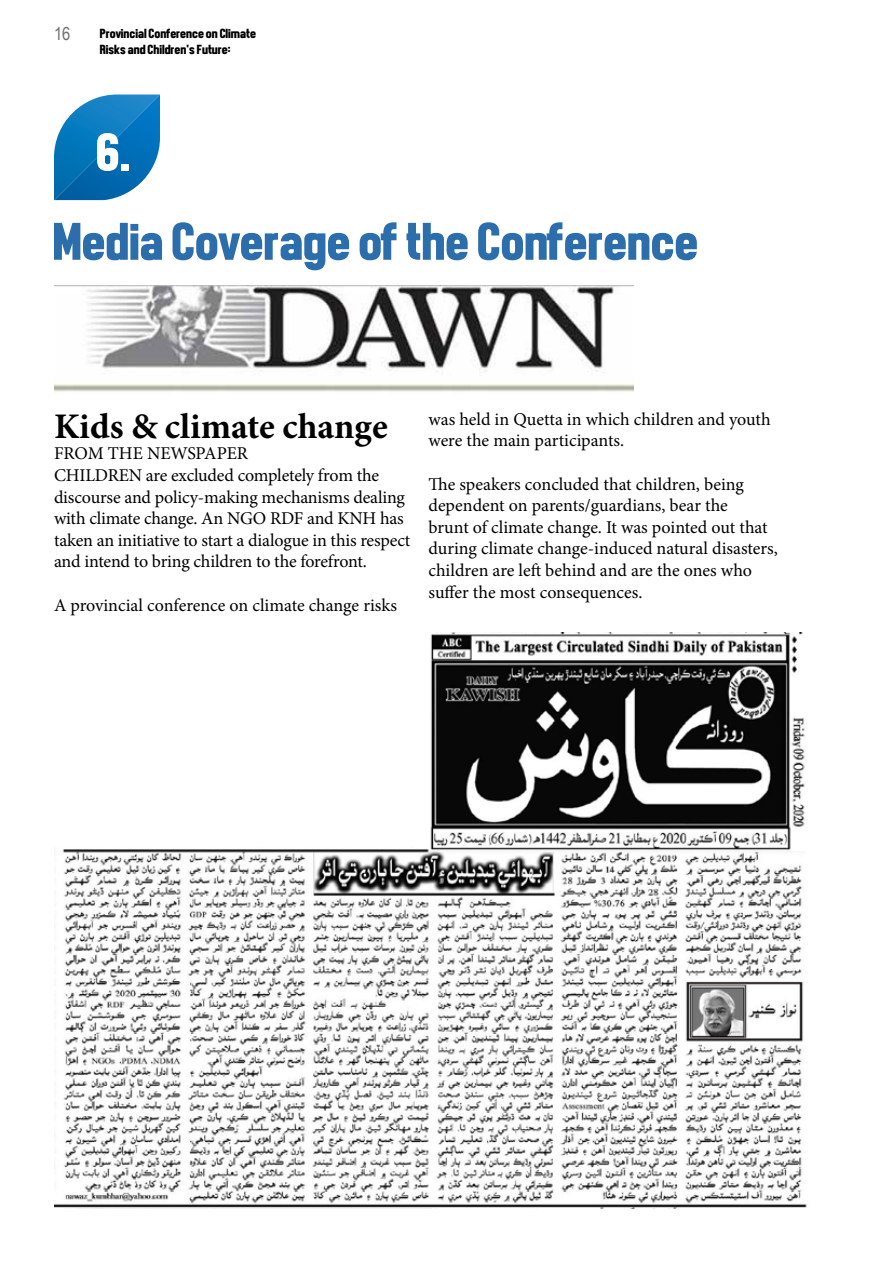
<style>
.page{position:relative;width:893px;height:1263px;background:#fff}
.page>*{position:absolute;margin:0;border:0;box-sizing:border-box;transform-origin:0 0}
.t1{font:54px "Front Page Neue";color:#2c6eab}
.t2{font:54px "Front Page Neue";color:#fff}
.t3{font:700 36px "Minion Pro";color:#000}
.t4{font:18px/21.6px "Minion Pro";letter-spacing:-.005em;color:#000}
.t5{font:18px "Arial Narrow";color:#6d6e71}
.t6{font:13.5px/16.5px "Front Page Neue";color:#000}
</style>
<div class="page">
<img style="left:54px;top:94px;width:106px;height:106px">
<img style="left:54px;top:286px;width:580px;height:106px">
<img style="left:54px;top:632px;width:753px;height:577px">
<p class="t5" style="left:54px;top:21px;width:18px">16</p>
<p class="t6" style="left:100px;top:25px;width:158px">Provincial Conference on Climate<br>Risks and Children's Future:</p>
<h1 class="t2" style="left:97px;top:123px;width:36px">6.</h1>
<h1 class="t1" style="left:54px;top:212px;width:647px">Media Coverage of the Conference</h1>
<h2 class="t3" style="left:54px;top:401px;width:335px">Kids &amp; climate change</h2>
<p class="t4" style="left:54px;top:443px;width:358px">FROM THE NEWSPAPER<br>CHILDREN are excluded completely from the discourse and policy-making mechanisms dealing with climate change. An NGO RDF and KNH has taken an initiative to start a dialogue in this respect and intend to bring children to the forefront.</p>
<p class="t4" style="left:54px;top:594px;width:344px">A provincial conference on climate change risks</p>
<p class="t4" style="left:428px;top:408px;width:344px">was held in Quetta in which children and youth were the main participants.</p>
<p class="t4" style="left:428px;top:473px;width:351px">The speakers concluded that children, being dependent on parents/guardians, bear the<br>brunt of climate change. It was pointed out that during climate change-induced natural disasters, children are left behind and are the ones who suffer the most consequences.</p>
</div>
